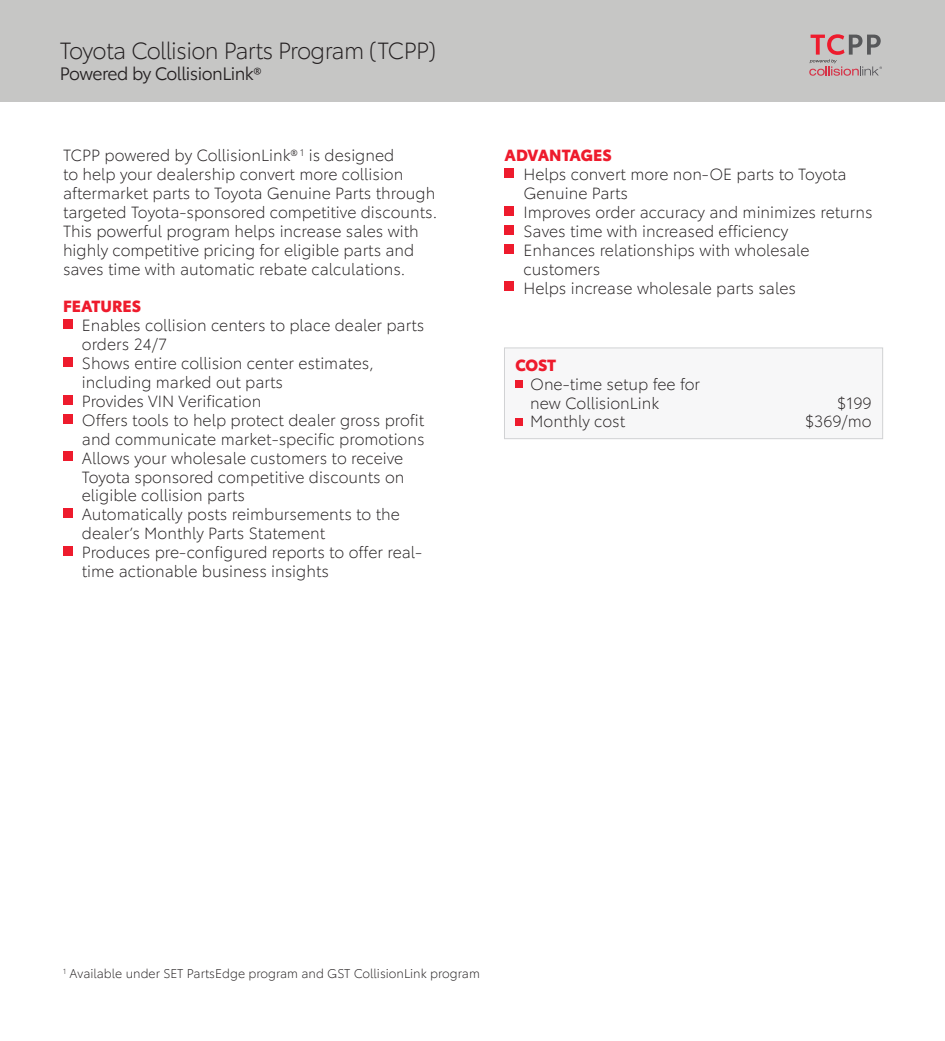
<style>
.page{position:relative;width:945px;height:1041px;background:#fff}
.page>*{position:absolute;margin:0;border:0;box-sizing:border-box;transform-origin:0 0}
.t1{font:300 22.75px "Toyota Type";letter-spacing:-.03em;color:#231f20}
.t2{font:17.5px "Toyota Type";letter-spacing:-.03em;color:#231f20}
.t3{font:300 15.75px/18.9px "Toyota Type";color:#231f20}
.t4{font:900 15.75px "Toyota Type";color:#ee1b2d}
.t5{font:300 12.25px "Toyota Type";color:#231f20}
.s1{font-weight:900;color:#ee1b2d}
</style>
<div class="page">
<div style="left:0;top:0;width:945px;height:102px;background:#c6c6c5"></div>
<div style="left:63px;top:320px;width:9px;height:9px;background:#ee1b2d"></div>
<div style="left:63px;top:357px;width:9px;height:9px;background:#ee1b2d"></div>
<div style="left:63px;top:395px;width:9px;height:9px;background:#ee1b2d"></div>
<div style="left:63px;top:414px;width:9px;height:9px;background:#ee1b2d"></div>
<div style="left:63px;top:452px;width:9px;height:9px;background:#ee1b2d"></div>
<div style="left:63px;top:509px;width:9px;height:9px;background:#ee1b2d"></div>
<div style="left:63px;top:546px;width:9px;height:9px;background:#ee1b2d"></div>
<div style="left:505px;top:168px;width:9px;height:9px;background:#ee1b2d"></div>
<div style="left:505px;top:206px;width:9px;height:9px;background:#ee1b2d"></div>
<div style="left:505px;top:225px;width:9px;height:9px;background:#ee1b2d"></div>
<div style="left:505px;top:244px;width:9px;height:9px;background:#ee1b2d"></div>
<div style="left:505px;top:282px;width:9px;height:9px;background:#ee1b2d"></div>
<div style="left:504px;top:348px;width:379px;height:91px;background:#f7f7f8"></div>
<div style="left:515px;top:380px;width:8px;height:7px;background:#ee1b2d"></div>
<div style="left:515px;top:418px;width:8px;height:7px;background:#ee1b2d"></div>
<div style="left:504px;top:347px;width:379px;height:92px;border:1px solid #d1d2d4"></div>
<svg style="left:809px;top:34px;width:73px;height:42px"></svg>
<p class="t1" style="left:60px;top:35px;width:378px">Toyota Collision Parts Program (TCPP)</p>
<p class="t2" style="left:60px;top:61px;width:203px">Powered by CollisionLink®</p>
<p class="t3" style="left:63px;top:145px;width:376px">TCPP powered by CollisionLink® <sup>1</sup> is designed<br>to help your dealership convert more collision aftermarket parts to Toyota Genuine Parts through targeted Toyota-sponsored competitive discounts.<br>This powerful program helps increase sales with highly competitive pricing for eligible parts and saves time with automatic rebate calculations.</p>
<p class="t3" style="left:82px;top:296px;width:344px;text-indent:-19px"><span class="s1">FEATURES<br></span>Enables collision centers to place dealer parts orders 24/7</p>
<p class="t3" style="left:82px;top:353px;width:294px">Shows entire collision center estimates, including marked out parts</p>
<p class="t3" style="left:82px;top:391px;width:181px">Provides VIN Verification</p>
<p class="t3" style="left:82px;top:410px;width:344px">Offers tools to help protect dealer gross profit and communicate market-specific promotions</p>
<p class="t3" style="left:82px;top:447px;width:324px;text-align:justify">Allows your wholesale customers to receive Toyota sponsored competitive discounts on eligible collision parts</p>
<p class="t3" style="left:82px;top:504px;width:319px">Automatically posts reimbursements to the dealer’s Monthly Parts Statement</p>
<p class="t3" style="left:82px;top:542px;width:342px">Produces pre-configured reports to offer real&shy;time actionable business insights</p>
<p class="t3" style="left:523px;top:145px;width:325px;text-indent:-19px"><span class="s1">ADVANTAGES<br></span>Helps convert more non-OE parts to Toyota<br>Genuine Parts</p>
<p class="t3" style="left:523px;top:202px;width:351px">Improves order accuracy and minimizes returns</p>
<p class="t3" style="left:523px;top:221px;width:266px">Saves time with increased efficiency</p>
<p class="t3" style="left:523px;top:239px;width:288px">Enhances relationships with wholesale customers</p>
<p class="t3" style="left:523px;top:277px;width:274px">Helps increase wholesale parts sales</p>
<p class="t4" style="left:515px;top:353px;width:42px">COST</p>
<p class="t3" style="left:530px;top:373px;width:171px">One-time setup fee for new CollisionLink</p>
<p class="t3" style="left:530px;top:411px;width:97px">Monthly cost</p>
<p class="t3" style="left:837px;top:392px;width:36px">$199</p>
<p class="t3" style="left:805px;top:411px;width:68px">$369/mo</p>
<p class="t5" style="left:63px;top:964px;width:418px"><sup>1</sup> Available under SET PartsEdge program and GST CollisionLink program</p>
</div>
